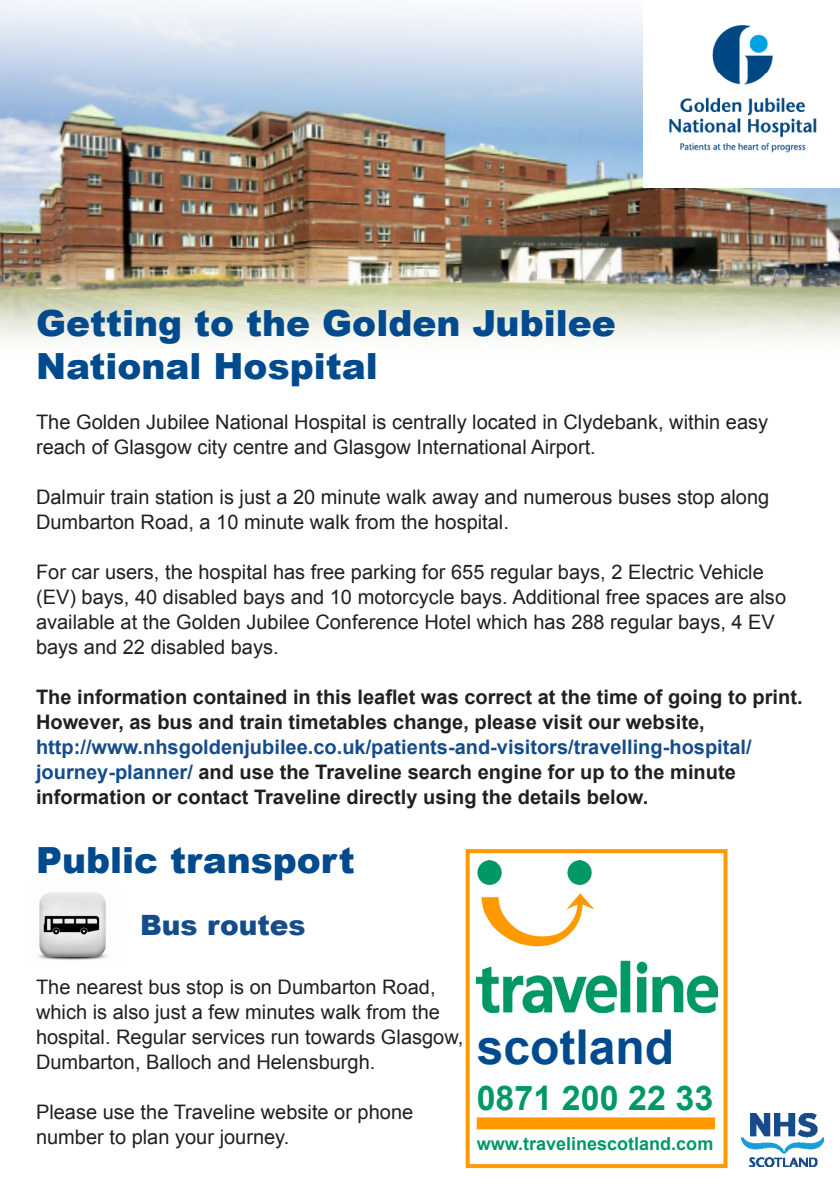
<style>
.page{position:relative;width:840px;height:1191px;background:#fff}
.page>*{position:absolute;margin:0;border:0;box-sizing:border-box;transform-origin:0 0}
.t1{font:700 48px "Arial";color:#004a8d}
.t2{font:900 36px "Arial";color:#004a8d}
.t3{font:700 34px "Arial";color:#096}
.t4{font:900 28px "Arial";color:#154c89}
.t5{font:20px/25px "Arial";color:#231f20}
.Default{font:700 20px/25px "Arial";color:#231f20}
.t6{font:700 18px "Arial";color:#096}
.s1{color:#154c89}
</style>
<div class="page">
<img style="left:0;top:0;width:839px;height:340px">
<img style="left:642px;top:0;width:197px;height:187px">
<img style="left:38px;top:892px;width:69px;height:68px">
<img style="left:741px;top:1113px;width:82px;height:54px">
<img style="left:476px;top:861px;width:241px;height:151px">
<div style="left:465px;top:849px;width:262px;height:319px;border:4px solid #f90"></div>
<div style="left:476px;top:1117px;width:238px;height:12px;background:#f90"></div>
<p class="t2" style="left:36px;top:297px;width:581px">Getting to the Golden Jubilee</p>
<p class="t2" style="left:36px;top:340px;width:343px">National Hospital</p>
<p class="t5" style="left:36px;top:410px;width:733px">The Golden Jubilee National Hospital is centrally located in Clydebank, within easy reach of Glasgow city centre and Glasgow International Airport.</p>
<p class="t5" style="left:36px;top:485px;width:734px">Dalmuir train station is just a 20 minute walk away and numerous buses stop along<br>Dumbarton Road, a 10 minute walk from the hospital.</p>
<p class="t5" style="left:36px;top:560px;width:751px">For car users, the hospital has free parking for 655 regular bays, 2 Electric Vehicle (EV) bays, 40 disabled bays and 10 motorcycle bays. Additional free spaces are also available at the Golden Jubilee Conference Hotel which has 288 regular bays, 4 EV bays and 22 disabled bays.</p>
<p class="Default" style="left:36px;top:685px;width:767px">The information contained in this leaflet was correct at the time of going to print.<br>However, as bus and train timetables change, please visit our website,</p>
<p class="Default" style="left:36px;top:735px;width:716px"><span class="s1">http://www.nhsgoldenjubilee.co.uk/patients-and-visitors/travelling-hospital/ journey-planner/</span> and use the Traveline search engine for up to the minute information or contact Traveline directly using the details below.</p>
<p class="t2" style="left:36px;top:833px;width:320px">Public transport</p>
<p class="t4" style="left:140px;top:904px;width:167px">Bus routes</p>
<p class="t5" style="left:36px;top:974px;width:428px">The nearest bus stop is on Dumbarton Road, which is also just a few minutes walk from the hospital. Regular services run towards Glasgow, Dumbarton, Balloch and Helensburgh.</p>
<p class="t5" style="left:36px;top:1099px;width:378px">Please use the Traveline website or phone number to plan your journey.</p>
<p class="t1" style="left:476px;top:1014px;width:199px">scotland</p>
<p class="t3" style="left:476px;top:1075px;width:238px">0871 200 22 33</p>
<p class="t6" style="left:476px;top:1131px;width:238px">www.travelinescotland.com</p>
</div>
